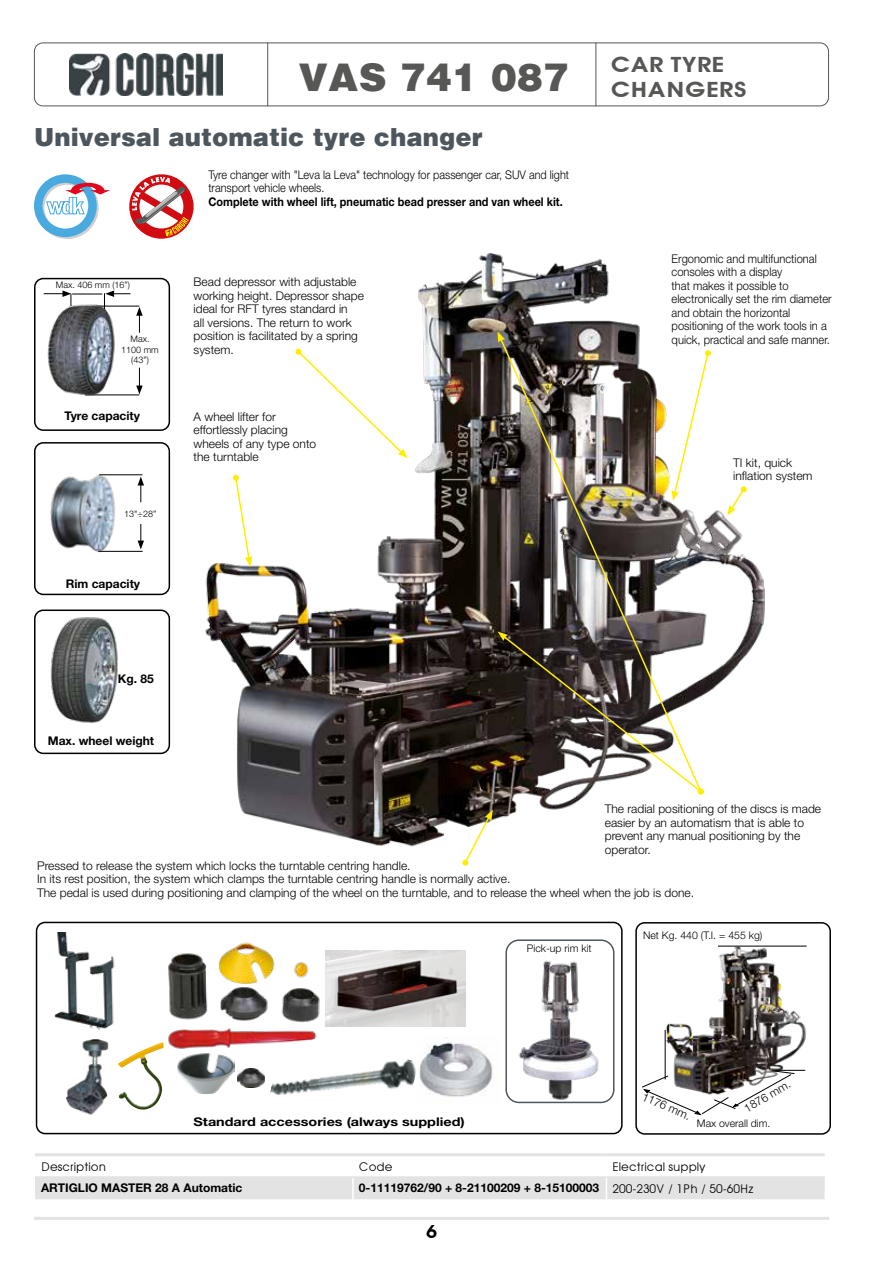
<style>
.page{position:relative;width:893px;height:1263px;background:#fff}
.page>*{position:absolute;margin:0;border:0;box-sizing:border-box;transform-origin:0 0}
.t1{font:900 39px "Helvetica";color:#575756}
.t2{font:900 25.5px "Helvetica";color:#4e565d;scale:.96 1}
.t3{font:600 21px/25.5px "Avant Garde";color:#575756;scale:1.2 1}
.t4{font:600 18px "Avant Garde";color:#000;scale:1.1 1}
.t5{font:300 12px/13.5px "Helvetica Neue LT Std";color:#000}
.t6{font:300 12px/13.5px "Helvetica Neue LT Std";color:#000;scale:.93 1}
.t7{font:700 12px "Helvetica Neue LT Std";color:#000}
.t8{font:300 12px/13.5px "Helvetica Neue LT Std";color:#000;scale:.91 1}
.t9{font:700 12px "Helvetica Neue LT Std";color:#000;scale:.91 1}
.t10{font:700 12px "Helvetica Neue LT Std";color:#000;scale:1.2 1}
.t11{font:12px "Avant Garde";color:#000}
.t12{font:300 11.55px "Helvetica Neue LT Std";color:#000}
.t13{font:300 10.5px "Helvetica Neue LT Std";color:#000}
.t14{font:300 9px/10.5px "Helvetica Neue LT Std";color:#000;text-align:center}
.s1{font-family:"Avant Garde";font-weight:400}
</style>
<div class="page">
<hr style="left:34px;top:1217px;width:795px;height:3px;background:#e3e3e3">
<div style="left:34px;top:43px;width:795px;height:63px;border:1px solid #575756;border-radius:9px"></div>
<hr style="left:267px;top:43px;width:1px;height:63px;background:#575756">
<hr style="left:596px;top:43px;width:1px;height:63px;background:#575756">
<img style="left:70px;top:54px;width:153px;height:41px">
<img style="left:50px;top:474px;width:77px;height:79px">
<div style="left:34px;top:278px;width:136px;height:153px;border:2px solid #000;border-radius:9px"></div>
<div style="left:34px;top:442px;width:136px;height:153px;border:2px solid #000;border-radius:9px"></div>
<hr style="left:96px;top:306px;width:43px;height:1px;background:#000">
<hr style="left:99px;top:474px;width:43px;height:1px;background:#000">
<hr style="left:85px;top:395px;width:54px;height:1px;background:#000">
<hr style="left:98px;top:551px;width:45px;height:1px;background:#000">
<svg style="left:136px;top:368px;width:7px;height:26px"></svg>
<svg style="left:138px;top:524px;width:6px;height:25px"></svg>
<svg style="left:136px;top:307px;width:7px;height:26px"></svg>
<svg style="left:138px;top:477px;width:6px;height:25px"></svg>
<svg style="left:44px;top:290px;width:28px;height:9px"></svg>
<svg style="left:104px;top:290px;width:26px;height:17px"></svg>
<hr style="left:72px;top:294px;width:30px;height:1px;background:#000">
<img style="left:47px;top:299px;width:71px;height:97px">
<svg style="left:34px;top:174px;width:76px;height:65px"></svg>
<div style="left:34px;top:609px;width:136px;height:145px;border:2px solid #000;border-radius:9px"></div>
<img style="left:50px;top:617px;width:68px;height:106px">
<svg style="left:129px;top:174px;width:42px;height:65px"></svg>
<img style="left:171px;top:175px;width:594px;height:691px">
<svg style="left:727px;top:486px;width:20px;height:30px"></svg>
<img style="left:499px;top:337px;width:204px;height:294px">
<svg style="left:497px;top:331px;width:8px;height:12px"></svg>
<svg style="left:462px;top:810px;width:31px;height:55px"></svg>
<svg style="left:672px;top:350px;width:39px;height:151px"></svg>
<svg style="left:233px;top:475px;width:19px;height:92px"></svg>
<svg style="left:296px;top:349px;width:112px;height:109px"></svg>
<div style="left:36px;top:922px;width:587px;height:212px;border:2px solid #000;border-radius:9px"></div>
<div style="left:635px;top:922px;width:196px;height:213px;border:2px solid #000;border-radius:9px"></div>
<img style="left:664px;top:947px;width:142px;height:169px">
<hr style="left:718px;top:946px;width:89px;height:1px;background:#000">
<hr style="left:775px;top:1070px;width:30px;height:1px;background:#000">
<hr style="left:665px;top:1030px;width:1px;height:49px;background:#000">
<svg style="left:642px;top:1070px;width:153px;height:45px"></svg>
<div style="left:35px;top:1178px;width:790px;height:21px;background:#e3e3e3"></div>
<hr style="left:35px;top:1153px;width:318px;height:3px;background:#e3e3e3">
<hr style="left:353px;top:1153px;width:253px;height:3px;background:#e3e3e3">
<hr style="left:606px;top:1153px;width:219px;height:3px;background:#e3e3e3">
<hr style="left:35px;top:1176px;width:318px;height:2px;background:#e3e3e3">
<hr style="left:353px;top:1176px;width:253px;height:2px;background:#e3e3e3">
<hr style="left:606px;top:1176px;width:219px;height:2px;background:#e3e3e3">
<svg style="left:497px;top:631px;width:207px;height:163px"></svg>
<img style="left:67px;top:1040px;width:42px;height:75px">
<img style="left:54px;top:932px;width:61px;height:108px">
<img style="left:118px;top:1046px;width:45px;height:64px">
<img style="left:152px;top:942px;width:168px;height:110px">
<img style="left:270px;top:1028px;width:146px;height:67px">
<img style="left:177px;top:1053px;width:58px;height:40px">
<img style="left:238px;top:1069px;width:26px;height:18px">
<img style="left:325px;top:950px;width:141px;height:76px">
<div style="left:505px;top:939px;width:109px;height:164px;border:2px solid #4e565d;border-radius:13px"></div>
<img style="left:511px;top:960px;width:95px;height:144px">
<img style="left:419px;top:1037px;width:74px;height:60px">
<h1 class="t1" style="left:298px;top:54px;width:272px">VAS 741 087</h1>
<h2 class="t2" style="left:34px;top:122px;width:469px">Universal automatic tyre changer</h2>
<p class="t14" style="left:56px;top:279px;width:76px">Max. 406 mm (16”)</p>
<p class="t14" style="left:121px;top:334px;width:39px">Max.<br>1100 mm (43”)</p>
<p class="t8" style="left:208px;top:167px;width:398px">Tyre changer with "Leva la Leva" technology for passenger car, SUV and light transport vehicle wheels.</p>
<p class="t9" style="left:208px;top:194px;width:391px">Complete with wheel lift, pneumatic bead presser and van wheel kit.</p>
<p class="t5" style="left:194px;top:275px;width:172px">Bead depressor with adjustable working height. Depressor shape ideal for RFT tyres standard in<br>all versions. The return to work position is facilitated by a spring system.</p>
<p class="t7" style="left:64px;top:408px;width:77px">Tyre capacity</p>
<p class="t5" style="left:194px;top:409px;width:124px">A wheel lifter for effortlessly placing wheels of any type onto the turntable</p>
<p class="t14" style="left:124px;top:508px;width:34px">13"÷28”</p>
<p class="t7" style="left:66px;top:576px;width:76px">Rim capacity</p>
<p class="t7" style="left:118px;top:671px;width:38px">Kg. 85</p>
<p class="t7" style="left:48px;top:734px;width:108px">Max. wheel weight</p>
<h3 class="t3" style="left:611px;top:52px;width:115px">CAR TYRE<br>CHANGERS</h3>
<p class="t6" style="left:672px;top:251px;width:174px">Ergonomic and multifunctional consoles with a display<br>that makes it possible to electronically set the rim diameter and obtain the horizontal positioning of the work tools in a quick, practical and safe manner.</p>
<p class="t5" style="left:733px;top:456px;width:81px">TI kit, quick inflation system</p>
<p class="t5" style="left:605px;top:802px;width:218px">The radial positioning of the discs is made easier by an automatism that is able to prevent any manual positioning by the operator.</p>
<p class="t5" style="left:37px;top:859px;width:658px">Pressed to release the system which locks the turntable centring handle.<br>In its rest position, the system which clamps the turntable centring handle is normally active.<br>The pedal is used during positioning and clamping of the wheel on the turntable, and to release the wheel when the job is done.</p>
<p class="t13" style="left:527px;top:942px;width:66px">Pick-up rim kit</p>
<p class="t13" style="left:643px;top:929px;width:121px">Net Kg. 440 (T.I. = 455 kg)</p>
<p class="t12" style="left:646px;top:1089px;width:53px;rotate:24deg">1176 mm.</p>
<p class="t12" style="left:741px;top:1103px;width:53px;rotate:-30deg">1876 mm.</p>
<p class="t10" style="left:194px;top:1114px;width:227px">Standard accessories (always supplied)</p>
<p class="t13" style="left:697px;top:1117px;width:75px">Max overall dim.</p>
<p class="t11" style="left:41px;top:1159px;width:66px">Description</p>
<p class="t11" style="left:359px;top:1159px;width:35px">Code</p>
<p class="t11" style="left:612px;top:1159px;width:95px">Electrical supply</p>
<p class="t7" style="left:41px;top:1181px;width:203px">ARTIGLIO MASTER 28 A Automatic</p>
<p class="t7" style="left:359px;top:1181px;width:396px">0-11119762/90 + 8-21100209 + 8-15100003 <span class="s1">200-230V / 1Ph / 50-60Hz</span></p>
<h3 class="t4" style="left:426px;top:1221px;width:12px">6</h3>
</div>
